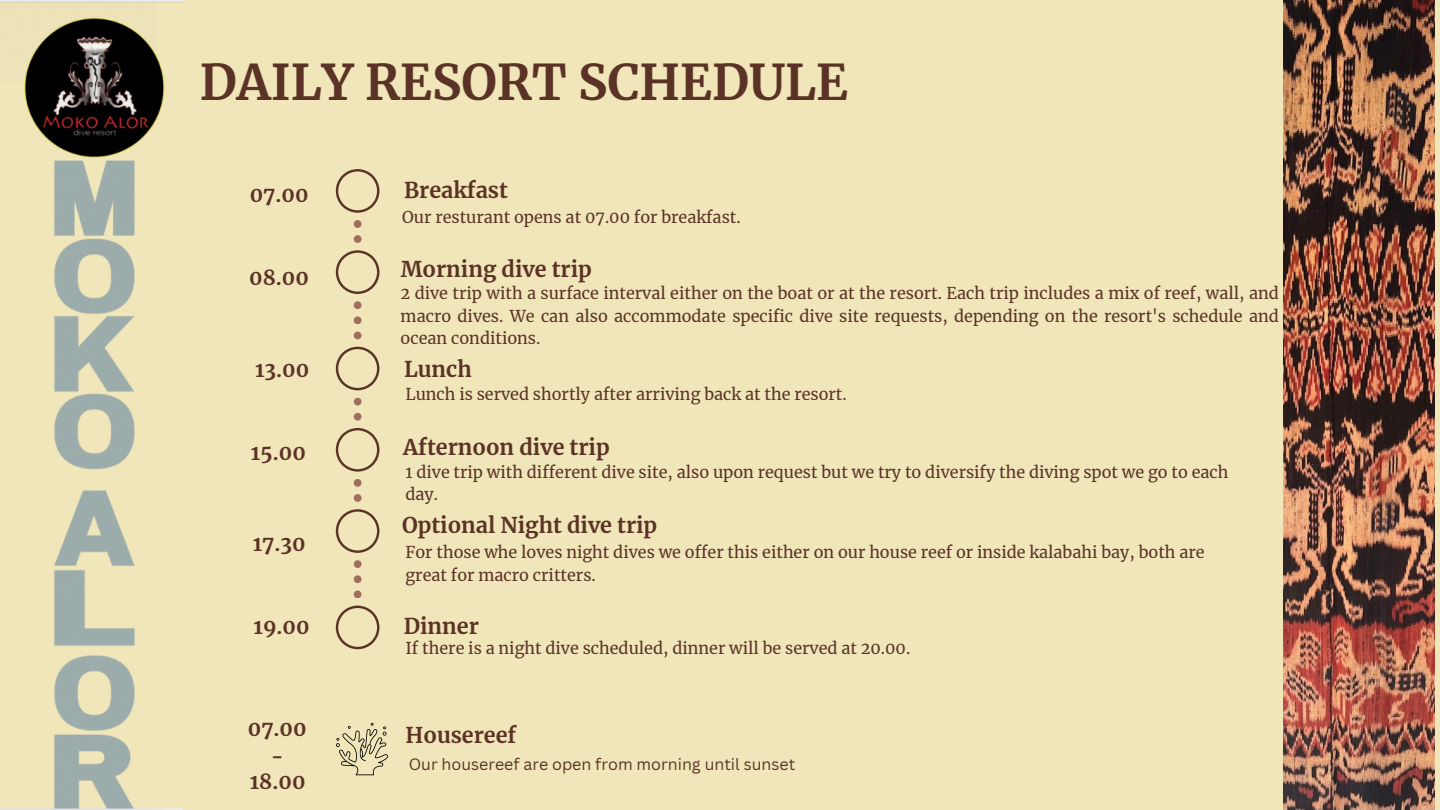
<style>
.page{position:relative;width:1440px;height:810px;background:#f0e6ba}
.page>*{position:absolute;margin:0;border:0;box-sizing:border-box;transform-origin:0 0}
.t1{font:700 48.7px "Merriweather";color:#5b3326}
.t2{font:700 21.5px "Merriweather";color:#5b3326}
.t3{font:700 20.6px/28.5px "Merriweather";color:#5b3326;text-align:center}
.t4{font:16.2px/22.5px "Merriweather";color:#5b3326}
.t5{font:16px "Canva Sans";color:#5b3326}
</style>
<div class="page">
<img style="left:0;top:0;width:183px;height:810px">
<img style="left:1284px;top:0;width:151px;height:810px">
<svg style="left:336px;top:169px;width:43px;height:44px"></svg>
<svg style="left:336px;top:250px;width:43px;height:44px"></svg>
<svg style="left:336px;top:347px;width:43px;height:43px"></svg>
<svg style="left:336px;top:428px;width:43px;height:43px"></svg>
<svg style="left:336px;top:509px;width:43px;height:44px"></svg>
<svg style="left:336px;top:606px;width:43px;height:43px"></svg>
<svg style="left:354px;top:220px;width:7px;height:8px"></svg>
<svg style="left:354px;top:235px;width:7px;height:8px"></svg>
<svg style="left:354px;top:301px;width:7px;height:8px"></svg>
<svg style="left:354px;top:316px;width:7px;height:8px"></svg>
<svg style="left:354px;top:332px;width:7px;height:7px"></svg>
<svg style="left:354px;top:398px;width:7px;height:7px"></svg>
<svg style="left:354px;top:413px;width:7px;height:7px"></svg>
<svg style="left:354px;top:479px;width:7px;height:8px"></svg>
<svg style="left:354px;top:494px;width:7px;height:8px"></svg>
<svg style="left:354px;top:560px;width:7px;height:8px"></svg>
<svg style="left:354px;top:575px;width:7px;height:8px"></svg>
<svg style="left:354px;top:590px;width:7px;height:8px"></svg>
<svg style="left:336px;top:723px;width:52px;height:52px"></svg>
<p class="t1" style="left:200px;top:53px;width:650px">DAILY RESORT SCHEDULE</p>
<h1 class="t3" style="left:250px;top:181px;width:60px">07.00</h1>
<h2 class="t2" style="left:404px;top:177px;width:105px">Breakfast</h2>
<h2 class="t3" style="left:249px;top:264px;width:61px">08.00</h2>
<h2 class="t3" style="left:255px;top:355px;width:56px">13.00</h2>
<h2 class="t3" style="left:251px;top:438px;width:57px">15.00</h2>
<h2 class="t3" style="left:253px;top:530px;width:54px">17.30</h2>
<h2 class="t3" style="left:254px;top:613px;width:58px">19.00</h2>
<p class="t3" style="left:248px;top:714px;width:60px">07.00 -</p>
<p class="t3" style="left:250px;top:767px;width:57px">18.00</p>
<p class="t4" style="left:402px;top:206px;width:340px">Our resturant opens at 07.00 for breakfast.</p>
<p class="t2" style="left:401px;top:255px;width:193px">Morning dive trip</p>
<p class="t4" style="left:401px;top:282px;width:880px;text-align:justify">2 dive trip with a surface interval either on the boat or at the resort. Each trip includes a mix of reef, wall, and macro dives. We can also accommodate specific dive site requests, depending on the resort's schedule and ocean conditions.</p>
<p class="t2" style="left:404px;top:356px;width:69px">Lunch</p>
<p class="t4" style="left:405px;top:383px;width:443px">Lunch is served shortly after arriving back at the resort.</p>
<p class="t2" style="left:403px;top:434px;width:208px">Afternoon dive trip</p>
<p class="t4" style="left:405px;top:461px;width:825px">1 dive trip with different dive site, also upon request but we try to diversify the diving spot we go to each day.</p>
<p class="t2" style="left:402px;top:512px;width:257px">Optional Night dive trip</p>
<p class="t4" style="left:405px;top:541px;width:801px">For those whe loves night dives we offer this either on our house reef or inside kalabahi bay, both are great for macro critters.</p>
<p class="t2" style="left:404px;top:613px;width:77px">Dinner</p>
<p class="t4" style="left:405px;top:637px;width:506px">If there is a night dive scheduled, dinner will be served at 20.00.</p>
<p class="t2" style="left:405px;top:722px;width:112px">Housereef</p>
<p class="t5" style="left:409px;top:753px;width:388px">Our housereef are open from morning until sunset</p>
</div>
